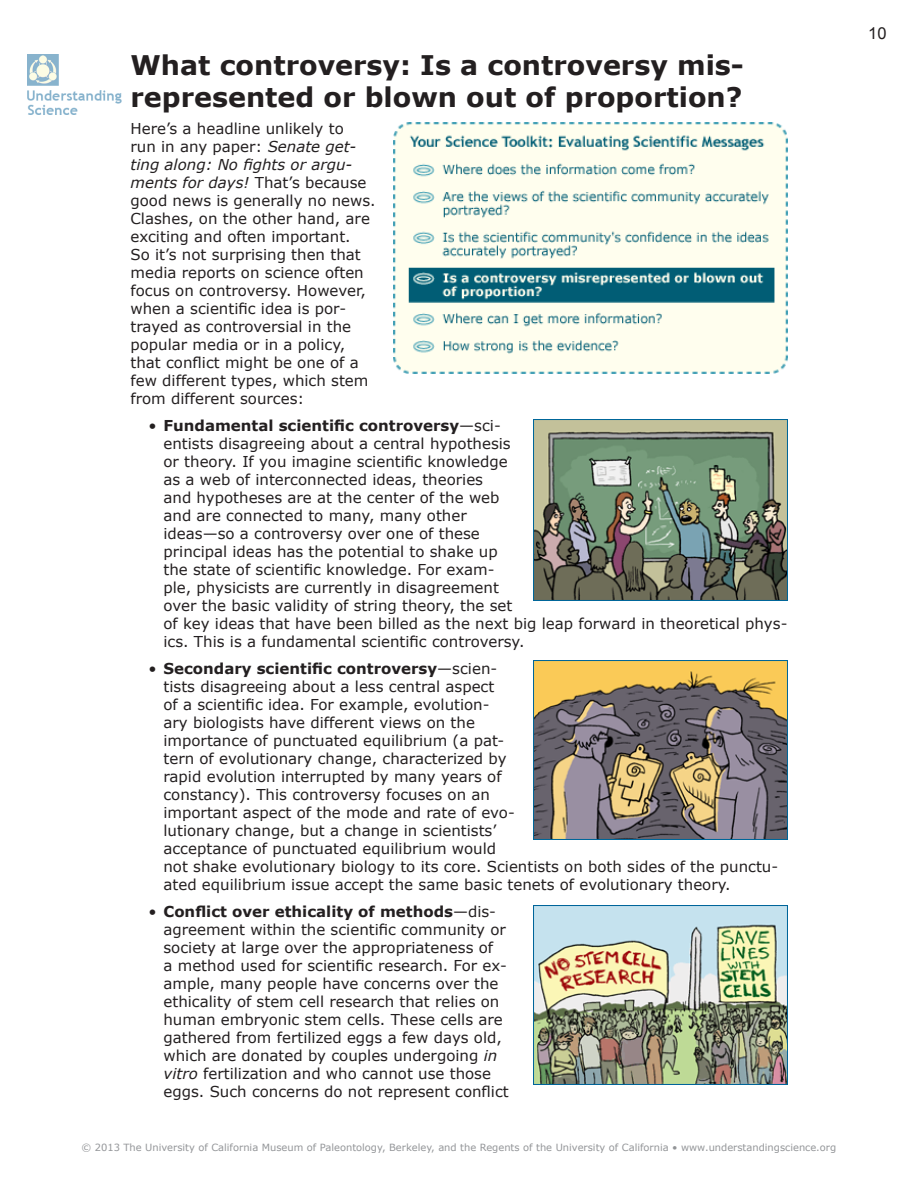
<style>
.page{position:relative;width:918px;height:1188px;background:#fff}
.page>*{position:absolute;margin:0;border:0;box-sizing:border-box;transform-origin:0 0}
.t1{font:700 27px/32.4px "Verdana";color:#231f20}
.t2{font:16.5px "Arial";color:#231f20}
.t3{font:15px/18px "Verdana";color:#231f20}
.t4{font:9.9px "Verdana";color:#939598}
.s1{font-style:italic}
.s2{font-weight:700}
</style>
<div class="page">
<img style="left:27px;top:54px;width:95px;height:61px">
<img style="left:394px;top:122px;width:393px;height:251px">
<img style="left:533px;top:419px;width:255px;height:182px">
<img style="left:533px;top:661px;width:255px;height:179px">
<img style="left:533px;top:905px;width:255px;height:179px">
<h1 class="t1" style="left:130px;top:48px;width:615px">What controversy: Is a controversy mis&shy;represented or blown out of proportion?</h1>
<p class="t3" style="left:130px;top:119px;width:247px">Here’s a headline unlikely to<br>run in any paper: <span class="s1">Senate get&shy;ting along: No fights or argu&shy;ments for days!</span> That’s because good news is generally no news.<br>Clashes, on the other hand, are exciting and often important.<br>So it’s not surprising then that media reports on science often focus on controversy. However, when a scientific idea is por&shy;trayed as controversial in the popular media or in a policy, that conflict might be one of a few different types, which stem from different sources:</p>
<p class="t3" style="left:164px;top:416px;width:625px;text-indent:-15px">• <span class="s2">Fundamental scientific controversy</span>—sci-<br>entists disagreeing about a central hypothesis<br>or theory. If you imagine scientific knowledge<br>as a web of interconnected ideas, theories<br>and hypotheses are at the center of the web<br>and are connected to many, many other<br>ideas—so a controversy over one of these<br>principal ideas has the potential to shake up<br>the state of scientific knowledge. For exam-<br>ple, physicists are currently in disagreement<br>over the basic validity of string theory, the set<br>of key ideas that have been billed as the next big leap forward in theoretical phys&shy;ics. This is a fundamental scientific controversy.</p>
<p class="t3" style="left:164px;top:659px;width:616px;text-indent:-15px">• <span class="s2">Secondary scientific controversy</span>—scien-<br>tists disagreeing about a less central aspect<br>of a scientific idea. For example, evolution-<br>ary biologists have different views on the<br>importance of punctuated equilibrium (a pat-<br>tern of evolutionary change, characterized by<br>rapid evolution interrupted by many years of<br>constancy). This controversy focuses on an<br>important aspect of the mode and rate of evo-<br>lutionary change, but a change in scientists’<br>acceptance of punctuated equilibrium would<br>not shake evolutionary biology to its core. Scientists on both sides of the punctu&shy;ated equilibrium issue accept the same basic tenets of evolutionary theory.</p>
<p class="t3" style="left:164px;top:902px;width:347px;text-indent:-15px">• <span class="s2">Conflict over ethicality of methods</span>—dis&shy;agreement within the scientific community or society at large over the appropriateness of<br>a method used for scientific research. For ex&shy;ample, many people have concerns over the ethicality of stem cell research that relies on human embryonic stem cells. These cells are gathered from fertilized eggs a few days old, which are donated by couples undergoing <span class="s1">in vitro</span> fertilization and who cannot use those eggs. Such concerns do not represent conflict</p>
<p class="t4" style="left:81px;top:1141px;width:756px">© 2013 The University of California Museum of Paleontology, Berkeley, and the Regents of the University of California • www.understandingscience.org</p>
<p class="t2" style="left:868px;top:22px;width:20px">10</p>
</div>
